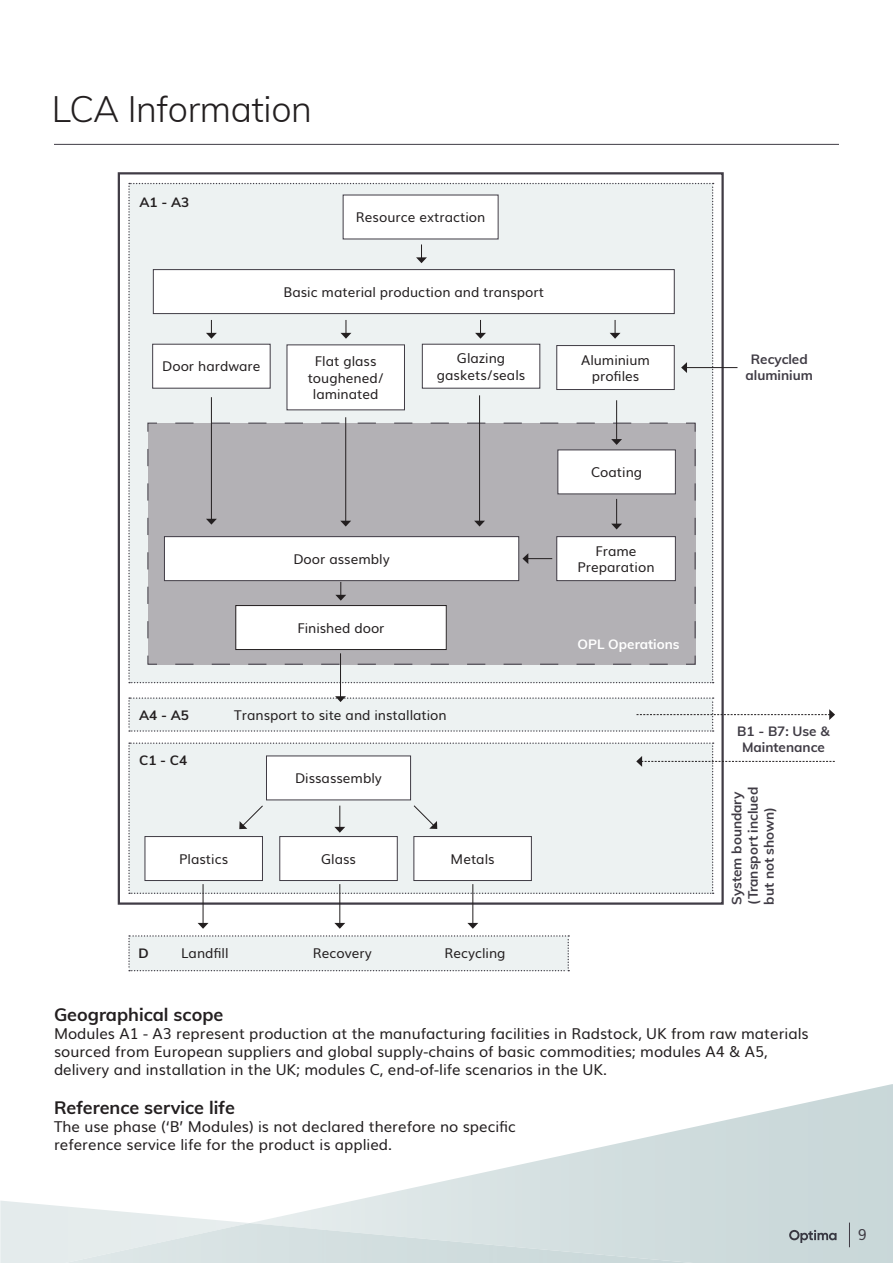
<style>
.page{position:relative;width:893px;height:1263px;background:#fff}
.page>*{position:absolute;margin:0;border:0;box-sizing:border-box;transform-origin:0 0}
.t1{font:300 36px "Muli";letter-spacing:-.01em;color:#231f20}
.t2{font:700 18px "Muli";color:#231f20}
.t3{font:15px/18px "Muli";color:#231f20}
.t4{font:15px "Muli";color:#403c45}
.t5{font:13.5px/16.2px "Muli";color:#231f20;text-align:center}
.t6{font:700 13.5px/16.2px "Muli";color:#403c45;text-align:center}
.t7{font:700 13.5px "Muli";color:#231f20}
.t8{font:700 13.5px "Muli";color:#fff}
</style>
<div class="page">
<img style="left:252px;top:1084px;width:641px;height:179px">
<img style="left:2px;top:1223px;width:885px;height:40px">
<svg style="left:849px;top:1222px;width:1px;height:25px"></svg>
<hr style="left:54px;top:144px;width:785px;height:1px;background:#403c45">
<svg style="left:789px;top:1230px;width:47px;height:13px"></svg>
<svg style="left:128px;top:935px;width:441px;height:36px;background:#e8eded"></svg>
<hr style="left:686px;top:367px;width:51px;height:1px;background:#231f20">
<svg style="left:128px;top:183px;width:586px;height:500px"></svg>
<hr style="left:472px;top:884px;width:1px;height:40px;background:#231f20">
<svg style="left:467px;top:923px;width:11px;height:6px"></svg>
<hr style="left:339px;top:884px;width:1px;height:40px;background:#231f20">
<svg style="left:334px;top:923px;width:11px;height:6px"></svg>
<hr style="left:203px;top:884px;width:1px;height:40px;background:#231f20">
<svg style="left:198px;top:923px;width:10px;height:6px"></svg>
<hr style="left:340px;top:653px;width:1px;height:44px;background:#231f20">
<svg style="left:128px;top:696px;width:707px;height:36px"></svg>
<svg style="left:128px;top:742px;width:707px;height:152px"></svg>
<p class="t1" style="left:52px;top:83px;width:262px">LCA Information</p>
<p class="t7" style="left:140px;top:192px;width:51px">A1 - A3</p>
<p class="t5" style="left:356px;top:208px;width:131px">Resource extraction</p>
<p class="t5" style="left:283px;top:283px;width:262px">Basic material production and transport</p>
<p class="t5" style="left:162px;top:357px;width:100px">Door hardware</p>
<p class="t5" style="left:437px;top:349px;width:90px">Glazing gaskets/seals</p>
<p class="t5" style="left:308px;top:352px;width:78px">Flat glass toughened/ laminated</p>
<p class="t5" style="left:581px;top:351px;width:70px">Aluminium profiles</p>
<p class="t5" style="left:591px;top:463px;width:53px">Coating</p>
<p class="t5" style="left:293px;top:550px;width:98px">Door assembly</p>
<p class="t5" style="left:578px;top:542px;width:78px">Frame<br>Preparation</p>
<p class="t7" style="left:139px;top:705px;width:51px">A4 - A5</p>
<p class="t7" style="left:139px;top:750px;width:50px">C1 - C4</p>
<p class="t5" style="left:297px;top:619px;width:89px">Finished door</p>
<p class="t5" style="left:234px;top:706px;width:214px">Transport to site and installation</p>
<p class="t5" style="left:295px;top:769px;width:88px">Dissassembly</p>
<p class="t5" style="left:179px;top:850px;width:50px">Plastics</p>
<p class="t5" style="left:321px;top:850px;width:36px">Glass</p>
<p class="t5" style="left:451px;top:850px;width:45px">Metals</p>
<p class="t7" style="left:139px;top:943px;width:12px">D</p>
<p class="t5" style="left:181px;top:944px;width:49px">Landfill</p>
<p class="t5" style="left:313px;top:944px;width:60px">Recovery</p>
<p class="t5" style="left:444px;top:944px;width:63px">Recycling</p>
<p class="t8" style="left:577px;top:634px;width:104px">OPL Operations</p>
<p class="t6" style="left:751px;top:351px;width:58px">Recycled</p>
<p class="t6" style="left:745px;top:367px;width:69px">aluminium</p>
<p class="t6" style="left:737px;top:722px;width:94px">B1 - B7: Use &amp;<br>Maintenance</p>
<p class="t6" style="left:728px;top:905px;width:115px;rotate:-90deg">System boundary</p>
<p class="t6" style="left:744px;top:905px;width:119px;rotate:-90deg">(Transport inclued</p>
<p class="t6" style="left:760px;top:905px;width:99px;rotate:-90deg">but not shown)</p>
<p class="t2" style="left:54px;top:1001px;width:171px">Geographical scope</p>
<p class="t3" style="left:54px;top:1023px;width:756px">Modules A1 - A3 represent production at the manufacturing facilities in Radstock, UK from raw materials sourced from European suppliers and global supply-chains of basic commodities; modules A4 &amp; A5, delivery and installation in the UK; modules C, end-of-life scenarios in the UK.</p>
<p class="t2" style="left:54px;top:1094px;width:182px">Reference service life</p>
<p class="t3" style="left:54px;top:1116px;width:464px">The use phase (‘B’ Modules) is not declared therefore no specific reference service life for the product is applied.</p>
<p class="t4" style="left:858px;top:1222px;width:11px">9</p>
</div>
